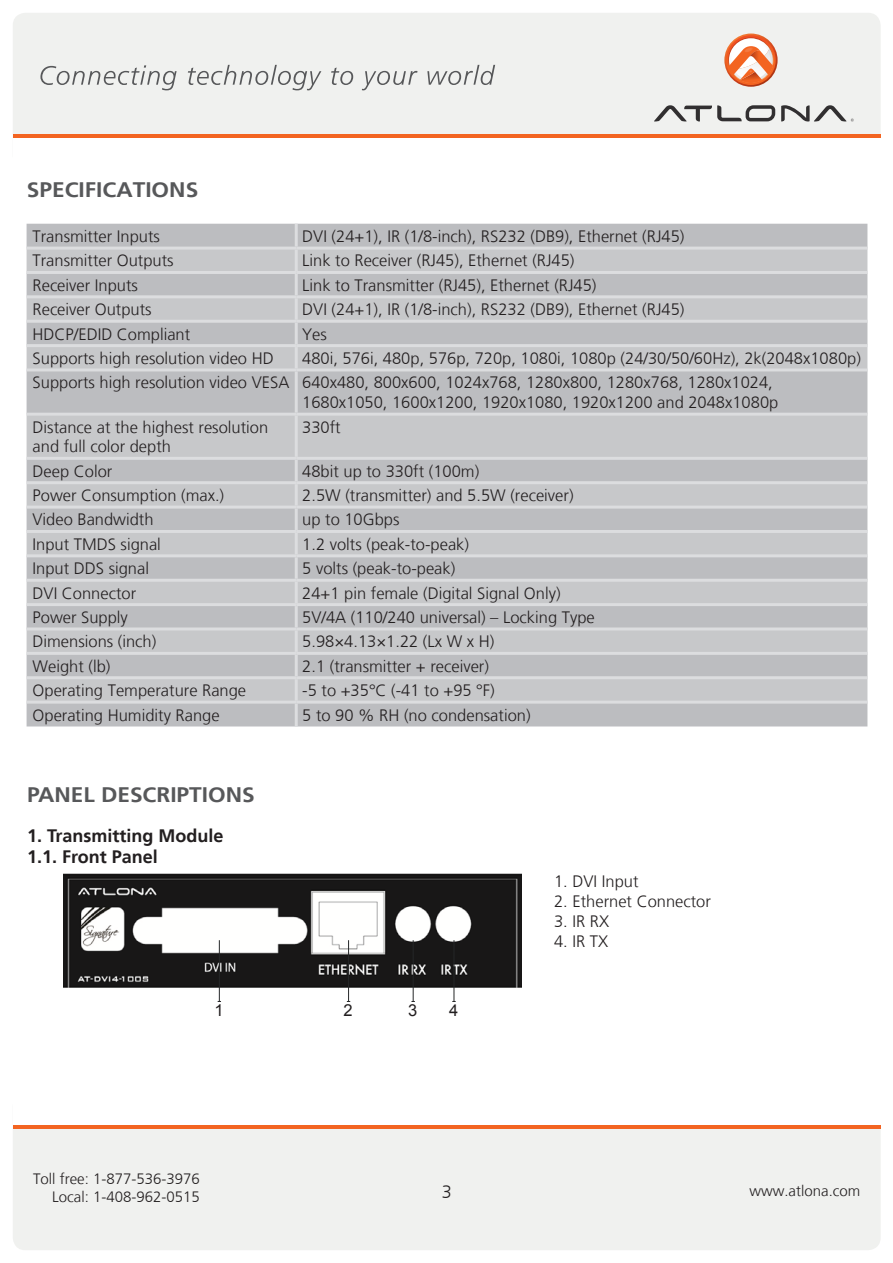
<style>
.page{position:relative;width:893px;height:1263px;background:#fff}
.page>*{position:absolute;margin:0;border:0;box-sizing:border-box;transform-origin:0 0}
.t1{font:700 21px "Frutiger LT";color:#57585a;scale:1.08 1}
.t2{font:700 18px/21.6px "Frutiger LT";color:#231f20}
.t3{font:300 18px "Frutiger LT";color:#231f20}
.t4{font:300 16.5px/19.8px "Frutiger LT";color:#231f20}
.t5{font:16.5px "Arial";color:#231f20}
.t6{font:300 15px/18px "Frutiger LT";color:#231f20;text-align:right}
</style>
<div class="page">
<div style="left:13px;top:1094px;width:868px;height:156px;background:#f0f1ef;border-radius:13px"></div>
<div style="left:13px;top:1091px;width:868px;height:36px;background:#fff"></div>
<hr style="left:13px;top:1125px;width:868px;height:3px;background:#f36421">
<div style="left:13px;top:13px;width:868px;height:156px;background:#f0f1ef;border-radius:13px"></div>
<div style="left:13px;top:136px;width:868px;height:36px;background:#fff"></div>
<hr style="left:13px;top:134px;width:868px;height:4px;background:#f36421">
<svg style="left:654px;top:105px;width:121px;height:16px"></svg>
<svg style="left:781px;top:105px;width:73px;height:17px"></svg>
<svg style="left:724px;top:34px;width:54px;height:53px"></svg>
<svg style="left:726px;top:35px;width:50px;height:50px"></svg>
<svg style="left:728px;top:37px;width:46px;height:46px"></svg>
<svg style="left:40px;top:65px;width:137px;height:25px"></svg>
<svg style="left:188px;top:65px;width:133px;height:25px"></svg>
<svg style="left:331px;top:68px;width:22px;height:17px"></svg>
<svg style="left:362px;top:71px;width:55px;height:19px"></svg>
<svg style="left:427px;top:65px;width:68px;height:20px"></svg>
<div style="left:27px;top:224px;width:840px;height:502px;background:#bcbdc0"></div>
<svg style="left:27px;top:250px;width:840px;height:451px;fill:#c7c8ca"></svg>
<hr style="left:295px;top:224px;width:3px;height:23px;background:#dcdddf">
<hr style="left:295px;top:250px;width:3px;height:21px;background:#dcdddf">
<hr style="left:27px;top:271px;width:269px;height:3px;background:#dcdddf">
<hr style="left:296px;top:271px;width:571px;height:3px;background:#dcdddf">
<hr style="left:295px;top:274px;width:3px;height:21px;background:#dcdddf">
<hr style="left:27px;top:295px;width:269px;height:3px;background:#dcdddf">
<hr style="left:296px;top:295px;width:571px;height:3px;background:#dcdddf">
<hr style="left:295px;top:298px;width:3px;height:22px;background:#dcdddf">
<hr style="left:295px;top:323px;width:3px;height:21px;background:#dcdddf">
<hr style="left:27px;top:344px;width:269px;height:3px;background:#dcdddf">
<hr style="left:296px;top:344px;width:571px;height:3px;background:#dcdddf">
<hr style="left:295px;top:347px;width:3px;height:21px;background:#dcdddf">
<hr style="left:27px;top:368px;width:269px;height:3px;background:#dcdddf">
<hr style="left:296px;top:368px;width:571px;height:3px;background:#dcdddf">
<hr style="left:295px;top:371px;width:3px;height:42px;background:#dcdddf">
<hr style="left:295px;top:416px;width:3px;height:41px;background:#dcdddf">
<hr style="left:27px;top:457px;width:269px;height:3px;background:#dcdddf">
<hr style="left:296px;top:457px;width:571px;height:3px;background:#dcdddf">
<hr style="left:295px;top:460px;width:3px;height:21px;background:#dcdddf">
<hr style="left:27px;top:481px;width:269px;height:3px;background:#dcdddf">
<hr style="left:296px;top:481px;width:571px;height:3px;background:#dcdddf">
<hr style="left:295px;top:484px;width:3px;height:22px;background:#dcdddf">
<hr style="left:295px;top:509px;width:3px;height:21px;background:#dcdddf">
<hr style="left:27px;top:530px;width:269px;height:3px;background:#dcdddf">
<hr style="left:296px;top:530px;width:571px;height:3px;background:#dcdddf">
<hr style="left:295px;top:533px;width:3px;height:21px;background:#dcdddf">
<hr style="left:27px;top:554px;width:269px;height:3px;background:#dcdddf">
<hr style="left:296px;top:554px;width:571px;height:3px;background:#dcdddf">
<hr style="left:295px;top:557px;width:3px;height:22px;background:#dcdddf">
<hr style="left:295px;top:582px;width:3px;height:21px;background:#dcdddf">
<hr style="left:27px;top:603px;width:269px;height:3px;background:#dcdddf">
<hr style="left:296px;top:603px;width:571px;height:3px;background:#dcdddf">
<hr style="left:295px;top:606px;width:3px;height:21px;background:#dcdddf">
<hr style="left:27px;top:627px;width:269px;height:3px;background:#dcdddf">
<hr style="left:296px;top:627px;width:571px;height:3px;background:#dcdddf">
<hr style="left:295px;top:630px;width:3px;height:22px;background:#dcdddf">
<hr style="left:295px;top:655px;width:3px;height:21px;background:#dcdddf">
<hr style="left:27px;top:676px;width:269px;height:3px;background:#dcdddf">
<hr style="left:296px;top:676px;width:571px;height:3px;background:#dcdddf">
<hr style="left:295px;top:679px;width:3px;height:22px;background:#dcdddf">
<hr style="left:27px;top:701px;width:269px;height:3px;background:#dcdddf">
<hr style="left:296px;top:701px;width:571px;height:3px;background:#dcdddf">
<hr style="left:295px;top:704px;width:3px;height:22px;background:#dcdddf">
<hr style="left:27px;top:247px;width:269px;height:3px;background:#dcdddf">
<hr style="left:296px;top:247px;width:571px;height:3px;background:#dcdddf">
<hr style="left:27px;top:320px;width:269px;height:3px;background:#dcdddf">
<hr style="left:296px;top:320px;width:571px;height:3px;background:#dcdddf">
<hr style="left:27px;top:413px;width:269px;height:3px;background:#dcdddf">
<hr style="left:296px;top:413px;width:571px;height:3px;background:#dcdddf">
<hr style="left:27px;top:506px;width:269px;height:3px;background:#dcdddf">
<hr style="left:296px;top:506px;width:571px;height:3px;background:#dcdddf">
<hr style="left:27px;top:579px;width:269px;height:3px;background:#dcdddf">
<hr style="left:296px;top:579px;width:571px;height:3px;background:#dcdddf">
<hr style="left:27px;top:652px;width:269px;height:3px;background:#dcdddf">
<hr style="left:296px;top:652px;width:571px;height:3px;background:#dcdddf">
<img style="left:63px;top:874px;width:459px;height:114px">
<hr style="left:219px;top:940px;width:1px;height:61px;background:#252728">
<hr style="left:348px;top:940px;width:1px;height:61px;background:#252728">
<hr style="left:413px;top:940px;width:1px;height:61px;background:#252728">
<hr style="left:454px;top:940px;width:1px;height:61px;background:#252728">
<p class="t1" style="left:27px;top:178px;width:160px">SPECIFICATIONS</p>
<p class="t4" style="left:33px;top:227px;width:129px">Transmitter Inputs</p>
<p class="t4" style="left:302px;top:227px;width:384px">DVI (24+1), IR (1/8-inch), RS232 (DB9), Ethernet (RJ45)</p>
<p class="t4" style="left:33px;top:251px;width:143px">Transmitter Outputs</p>
<p class="t4" style="left:302px;top:251px;width:274px">Link to Receiver (RJ45), Ethernet (RJ45)</p>
<p class="t4" style="left:33px;top:275px;width:107px">Receiver Inputs</p>
<p class="t4" style="left:302px;top:275px;width:296px">Link to Transmitter (RJ45), Ethernet (RJ45)</p>
<p class="t4" style="left:33px;top:300px;width:121px">Receiver Outputs</p>
<p class="t4" style="left:302px;top:300px;width:384px">DVI (24+1), IR (1/8-inch), RS232 (DB9), Ethernet (RJ45)</p>
<p class="t4" style="left:33px;top:324px;width:159px">HDCP/EDID Compliant</p>
<p class="t4" style="left:302px;top:324px;width:26px">Yes</p>
<p class="t4" style="left:33px;top:349px;width:243px">Supports high resolution video HD</p>
<p class="t4" style="left:302px;top:349px;width:560px">480i, 576i, 480p, 576p, 720p, 1080i, 1080p (24/30/50/60Hz), 2k(2048x1080p)</p>
<p class="t4" style="left:33px;top:373px;width:258px">Supports high resolution video VESA</p>
<p class="t4" style="left:302px;top:373px;width:478px">640x480, 800x600, 1024x768, 1280x800, 1280x768, 1280x1024,<br>1680x1050, 1600x1200, 1920x1080, 1920x1200 and 2048x1080p</p>
<p class="t4" style="left:33px;top:417px;width:237px">Distance at the highest resolution and full color depth</p>
<p class="t4" style="left:302px;top:417px;width:40px">330ft</p>
<p class="t4" style="left:33px;top:461px;width:81px">Deep Color</p>
<p class="t4" style="left:302px;top:461px;width:178px">48bit up to 330ft (100m)</p>
<p class="t4" style="left:33px;top:486px;width:193px">Power Consumption (max.)</p>
<p class="t4" style="left:302px;top:486px;width:273px">2.5W (transmitter) and 5.5W (receiver)</p>
<p class="t4" style="left:33px;top:510px;width:123px">Video Bandwidth</p>
<p class="t4" style="left:302px;top:510px;width:99px">up to 10Gbps</p>
<p class="t4" style="left:33px;top:534px;width:130px">Input TMDS signal</p>
<p class="t4" style="left:302px;top:534px;width:168px">1.2 volts (peak-to-peak)</p>
<p class="t4" style="left:33px;top:559px;width:118px">Input DDS signal</p>
<p class="t4" style="left:302px;top:559px;width:155px">5 volts (peak-to-peak)</p>
<p class="t4" style="left:33px;top:583px;width:105px">DVI Connector</p>
<p class="t4" style="left:302px;top:583px;width:260px">24+1 pin female (Digital Signal Only)</p>
<p class="t4" style="left:33px;top:608px;width:97px">Power Supply</p>
<p class="t4" style="left:302px;top:608px;width:294px">5V/4A (110/240 universal) – Locking Type</p>
<p class="t4" style="left:33px;top:632px;width:125px">Dimensions (inch)</p>
<p class="t4" style="left:302px;top:632px;width:194px">5.98×4.13×1.22 (Lx W x H)</p>
<p class="t4" style="left:33px;top:656px;width:79px">Weight (lb)</p>
<p class="t4" style="left:302px;top:656px;width:188px">2.1 (transmitter + receiver)</p>
<p class="t4" style="left:33px;top:681px;width:215px">Operating Temperature Range</p>
<p class="t4" style="left:302px;top:681px;width:194px">-5 to +35°C (-41 to +95 °F)</p>
<p class="t4" style="left:33px;top:705px;width:189px">Operating Humidity Range</p>
<p class="t4" style="left:302px;top:705px;width:230px">5 to 90 % RH (no condensation)</p>
<p class="t1" style="left:27px;top:783px;width:212px">PANEL DESCRIPTIONS</p>
<p class="t2" style="left:27px;top:825px;width:198px">1. Transmitting Module<br>1.1. Front Panel</p>
<p class="t5" style="left:214px;top:1000px;width:11px">1</p>
<p class="t5" style="left:344px;top:1000px;width:11px">2</p>
<p class="t5" style="left:408px;top:1000px;width:11px">3</p>
<p class="t5" style="left:449px;top:1000px;width:11px">4</p>
<p class="t4" style="left:554px;top:872px;width:86px">1. DVI Input</p>
<p class="t4" style="left:554px;top:892px;width:158px">2. Ethernet Connector</p>
<p class="t4" style="left:554px;top:911px;width:57px">3. IR RX</p>
<p class="t4" style="left:554px;top:931px;width:56px">4. IR TX</p>
<p class="t6" style="left:33px;top:1170px;width:168px">Toll free: 1-877-536-3976<br>Local: 1-408-962-0515</p>
<p class="t3" style="left:442px;top:1181px;width:12px">3</p>
<p class="t6" style="left:749px;top:1181px;width:112px">www.atlona.com</p>
</div>
